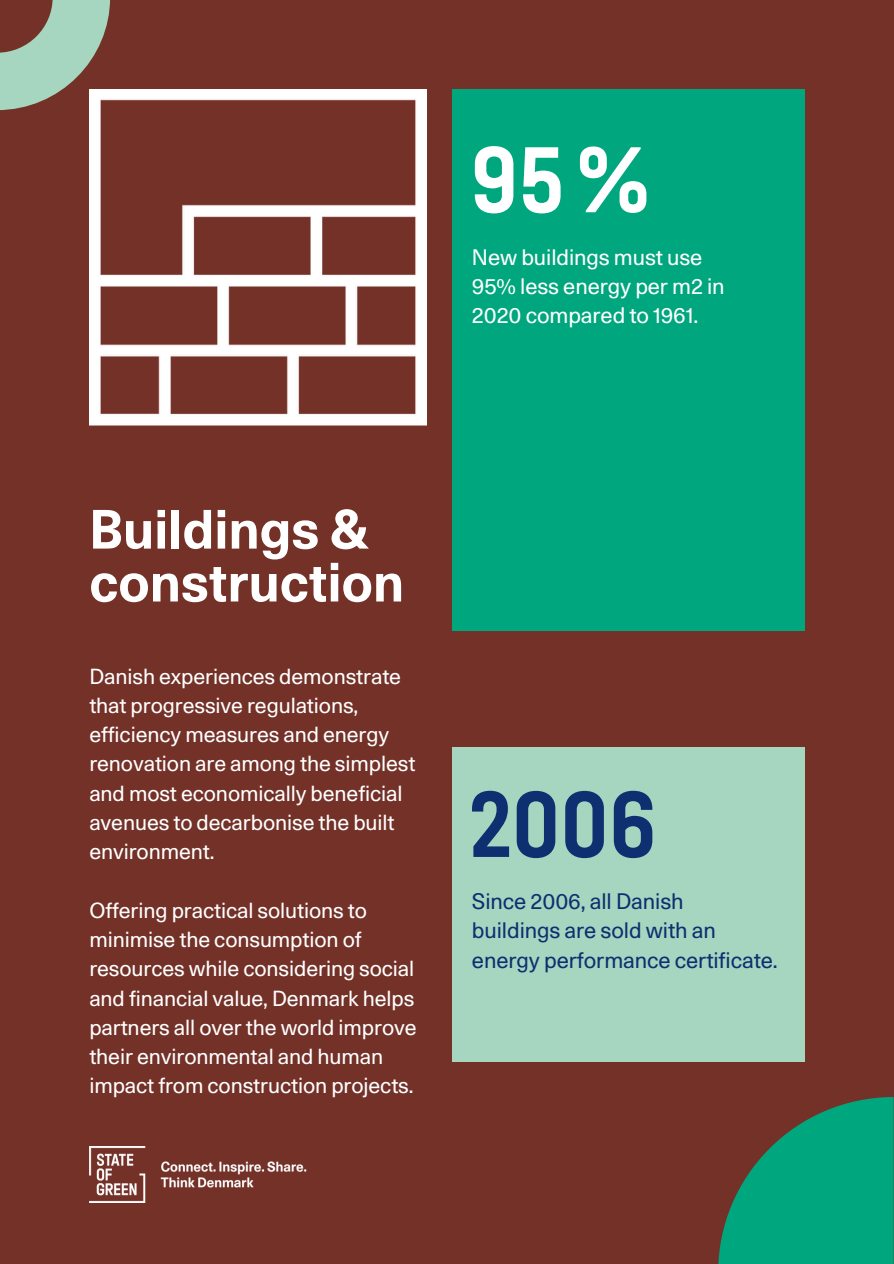
<style>
.page{position:relative;width:894px;height:1264px;background:#fff}
.page>*{position:absolute;margin:0;border:0;box-sizing:border-box;transform-origin:0 0}
.t1{font:500 99px "Halvar Eng";color:#0f3070}
.t2{font:500 99px "Halvar Eng";color:#fff}
.t3{font:700 53.25px/52.8px "Unica 77 LL";color:#fff}
.t4{font:21.6px/29.2px "Unica 77 LL";letter-spacing:-.005em;color:#0f3070}
.t5{font:21.6px "Unica 77 LL";letter-spacing:-.005em;color:#fff}
.t6{font:21px/29.2px "Unica 77 LL";letter-spacing:-.005em;color:#fff}
</style>
<div class="page">
<div style="left:0;top:0;width:893px;height:1263px;background:#733128"></div>
<div style="left:452px;top:89px;width:352px;height:542px;background:#00a77e"></div>
<div style="left:452px;top:747px;width:352px;height:314px;background:#a6d5c0"></div>
<img style="left:89px;top:89px;width:337px;height:337px">
<svg style="left:718px;top:1097px;width:175px;height:166px"></svg>
<svg style="left:0;top:0;width:110px;height:110px"></svg>
<img style="left:89px;top:1146px;width:218px;height:56px">
<p class="t2" style="left:471px;top:122px;width:179px">95%</p>
<h2 class="t5" style="left:472px;top:248px;width:232px">New buildings must use</h2>
<p class="t5" style="left:472px;top:278px;width:254px">95% less energy per m2 in</p>
<p class="t5" style="left:472px;top:307px;width:228px">2020 compared to 1961.</p>
<p class="t3" style="left:89px;top:509px;width:316px">Buildings &amp; construction</p>
<p class="t6" style="left:89px;top:663px;width:327px">Danish experiences demonstrate that progressive regulations, efficiency measures and energy renovation are among the simplest and most economically beneficial avenues to decarbonise the built environment.</p>
<p class="t1" style="left:469px;top:767px;width:188px">2006</p>
<p class="t6" style="left:89px;top:897px;width:329px">Offering practical solutions to minimise the consumption of resources while considering social and financial value, Denmark helps partners all over the world improve their environmental and human impact from construction projects.</p>
<p class="t4" style="left:472px;top:888px;width:213px">Since 2006, all Danish</p>
<p class="t4" style="left:472px;top:918px;width:307px">buildings are sold with an energy performance certificate.</p>
</div>
